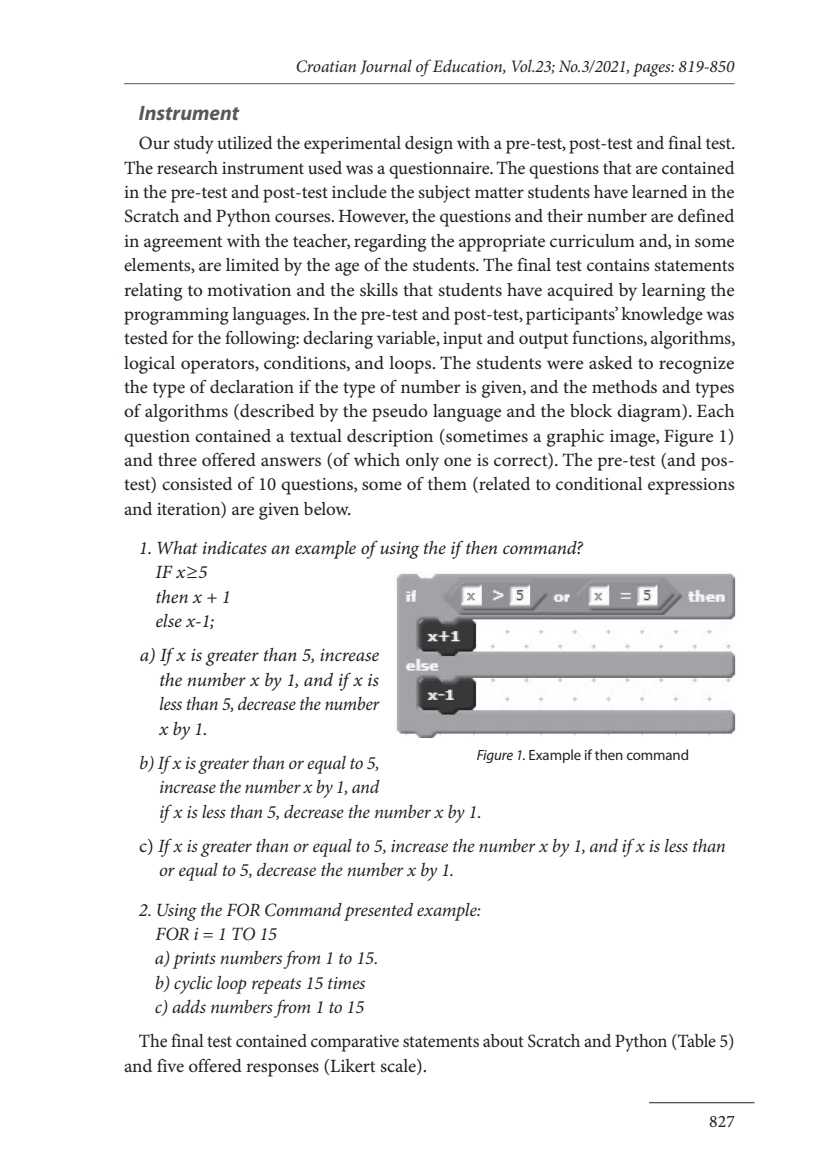
<style>
.page{position:relative;width:819px;height:1166px;background:#fff}
.page>*{position:absolute;margin:0;border:0;box-sizing:border-box;transform-origin:0 0}
.t1{font:italic 700 21px "Myriad Pro";color:#57585a}
.t2{font:18.72px/24.3px "Minion Pro Capt";letter-spacing:-.015em;color:#231f20;text-align:justify}
.t3{font:italic 18.72px/24.3px "Minion Pro";letter-spacing:-.015em;color:#231f20}
.t4{font:18.72px/24.3px "Minion Pro It Capt";letter-spacing:-.015em;color:#231f20}
.t5{font:18.72px/24.3px "Minion Pro Capt";letter-spacing:-.015em;color:#231f20;scale:.96 1}
.t6{font:italic 17.5px "Minion Pro";letter-spacing:-.005em;color:#231f20}
.t7{font:17.5px "Minion Pro Capt";color:#231f20}
.t8{font:14.88px "Myriad Pro";letter-spacing:-.005em;color:#231f20}
.s1{font-family:"Minion Pro Capt";font-style:normal}
.s2{font-style:italic}
</style>
<div class="page">
<hr style="left:124px;top:83px;width:610px;height:1px;background:#57585a">
<hr style="left:649px;top:1102px;width:105px;height:1px;background:#231f20">
<img style="left:396px;top:573px;width:340px;height:165px">
<p class="t6" style="left:296px;top:56px;width:440px">Croatian Journal of Education, Vol.23; No.3/2021, pages: 819-850</p>
<p class="t1" style="left:139px;top:101px;width:102px">Instrument</p>
<p class="t2" style="left:124px;top:132px;width:613px;text-indent:15px">Our study utilized the experimental design with a pre-test, post-test and final test.<br>The research instrument used was a questionnaire. The questions that are contained in the pre-test and post-test include the subject matter students have learned in the Scratch and Python courses. However, the questions and their number are defined in agreement with the teacher, regarding the appropriate curriculum and, in some elements, are limited by the age of the students. The final test contains statements relating to motivation and the skills that students have acquired by learning the programming languages. In the pre-test and post-test, participants’ knowledge was tested for the following: declaring variable, input and output functions, algorithms, logical operators, conditions, and loops. The students were asked to recognize the type of declaration if the type of number is given, and the methods and types of algorithms (described by the pseudo language and the block diagram). Each question contained a textual description (sometimes a graphic image, Figure 1) and three offered answers (of which only one is correct). The pre-test (and pos&shy;test) consisted of 10 questions, some of them (related to conditional expressions and iteration) are given below.</p>
<p class="t4" style="left:156px;top:537px;width:429px;text-indent:-17px">1. What indicates an example of using the if then command?<br>IF x≥5<br>then x + 1<br>else x-1;</p>
<p class="t4" style="left:159px;top:644px;width:221px;text-align:justify;text-indent:-19px">a) If x is greater than 5, increase the number x by 1, and if x is less than 5, decrease the number x by 1.</p>
<p class="t3" style="left:159px;top:751px;width:324px;text-indent:-20px">b) If x is greater than or equal to 5,<br>increase the number x by 1, and<br>if x is less than 5, decrease the number x by 1.</p>
<p class="t3" style="left:159px;top:834px;width:568px;text-indent:-20px"><span class="s1">c)</span> If x is greater than or equal to 5, increase the number x by 1, and if x is less than or equal to 5, decrease the number x by 1.</p>
<p class="t3" style="left:155px;top:898px;width:328px;text-indent:-16px">2. Using the FOR Command presented example:<br>FOR i = 1 TO 15<br>a) prints numbers from 1 to 15.<br>b) cyclic loop repeats 15 times<br>c) adds numbers from 1 to 15</p>
<p class="t5" style="left:124px;top:1030px;width:637px;text-indent:15px">The final test contained comparative statements about Scratch and Python (Table 5) and five offered responses (Likert scale).</p>
<p class="t8" style="left:476px;top:747px;width:214px"><span class="s2">Figure 1.</span> Example if then command</p>
<p class="t7" style="left:709px;top:1110px;width:27px">827</p>
</div>
